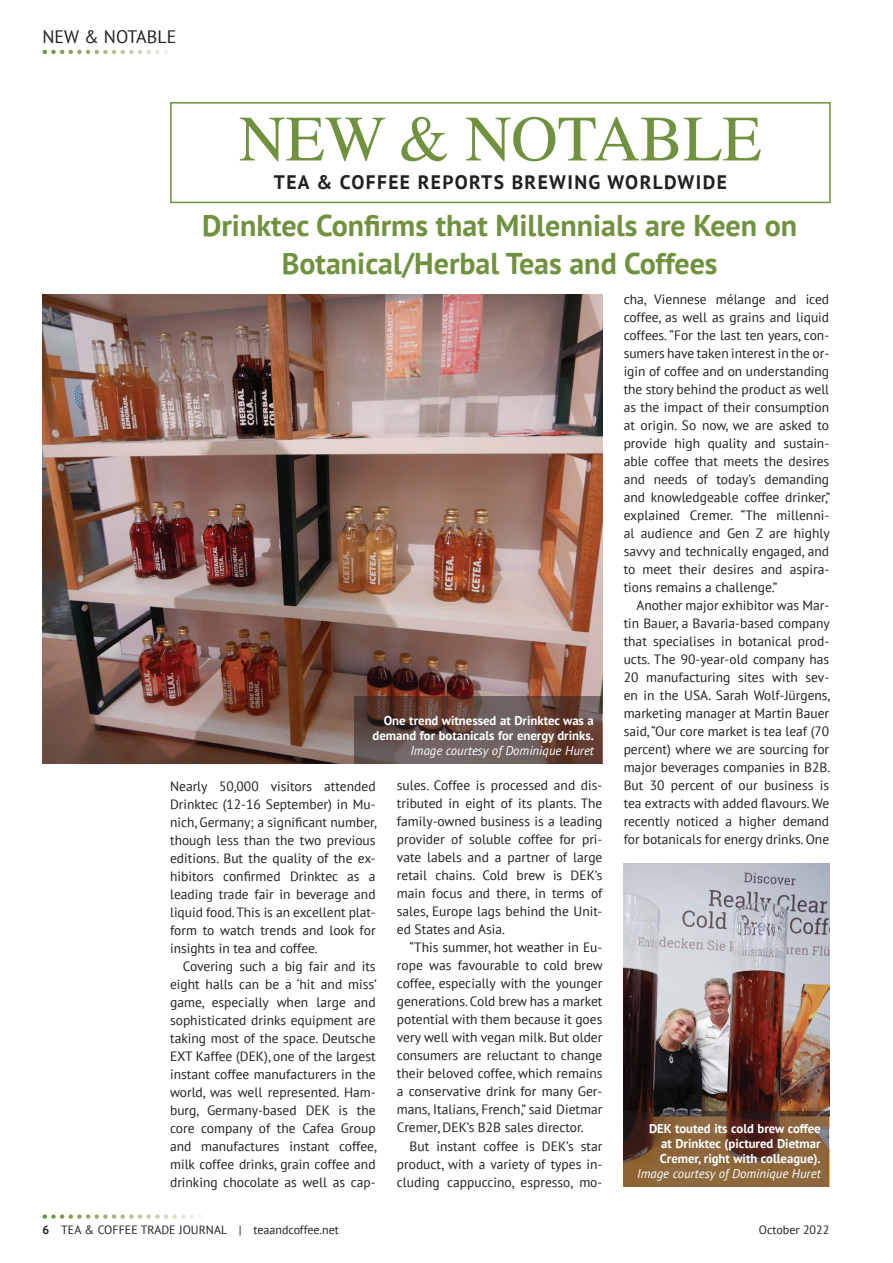
<style>
.page{position:relative;width:893px;height:1263px;background:#fff}
.page>*{position:absolute;margin:0;border:0;box-sizing:border-box;transform-origin:0 0}
.t1{font:64.5px "STIX General";color:#70923e}
.X-NEWS_HEADING{font:700 30px/37.5px "PT Sans";color:#70923e;text-align:center}
.t2{font:700 19.5px "PT Sans";letter-spacing:.07em;color:#231f20}
.t3{font:18px "PT Sans";color:#231f20}
.X-NEWS_COPY{font:13.5px/18px "PT Sans";color:#231f20;text-align:justify}
.F-Deck{font:700 12.75px/15px "PT Sans";color:#fff;text-align:right}
.t4{font:12px "PT Sans";color:#231f20}
.s1{font-weight:400;font-style:italic}
.s2{font-weight:700}
</style>
<div class="page">
<svg style="left:45px;top:50px;width:123px;height:4px"></svg>
<svg style="left:45px;top:1214px;width:158px;height:5px"></svg>
<div style="left:170px;top:102px;width:661px;height:101px;border:2px solid #70923e"></div>
<img style="left:624px;top:863px;width:205px;height:248px">
<img style="left:43px;top:294px;width:559px;height:469px">
<svg style="left:355px;top:696px;width:247px;height:67px;background:#634c45"></svg>
<svg style="left:624px;top:1111px;width:205px;height:75px;background:#775334"></svg>
<h3 class="t3" style="left:43px;top:25px;width:135px">NEW &amp; NOTABLE</h3>
<p class="t1" style="left:239px;top:94px;width:524px">NEW &amp; NOTABLE</p>
<p class="t2" style="left:274px;top:169px;width:454px">TEA &amp; COFFEE REPORTS BREWING WORLDWIDE</p>
<p class="X-NEWS_HEADING" style="left:202px;top:207px;width:597px">Drinktec Confirms that Millennials are Keen on<br>Botanical/Herbal Teas and Coffees</p>
<p class="F-Deck" style="left:373px;top:712px;width:223px">One trend witnessed at Drinktec was a demand for botanicals for energy drinks.<br><span class="s1">Image courtesy of Dominique Huret</span></p>
<p class="X-NEWS_COPY" style="left:170px;top:776px;width:208px">Nearly 50,000 visitors attended Drinktec (12-16 September) in Mu&shy;nich, Germany; a significant number, though less than the two previous editions. But the quality of the ex&shy;hibitors confirmed Drinktec as a leading trade fair in beverage and liquid food. This is an excellent plat&shy;form to watch trends and look for insights in tea and coffee.</p>
<p class="X-NEWS_COPY" style="left:170px;top:956px;width:208px;text-indent:13px">Covering such a big fair and its eight halls can be a ‘hit and miss’ game, especially when large and sophisticated drinks equipment are taking most of the space. Deutsche EXT Kaffee (DEK), one of the largest instant coffee manufacturers in the world, was well represented. Ham&shy;burg, Germany-based DEK is the core company of the Cafea Group and manufactures instant coffee, milk coffee drinks, grain coffee and drinking chocolate as well as cap-</p>
<p class="X-NEWS_COPY" style="left:397px;top:776px;width:207px">sules. Coffee is processed and dis&shy;tributed in eight of its plants. The family-owned business is a leading provider of soluble coffee for pri&shy;vate labels and a partner of large retail chains. Cold brew is DEK’s main focus and there, in terms of sales, Europe lags behind the Unit&shy;ed States and Asia.</p>
<p class="X-NEWS_COPY" style="left:397px;top:938px;width:207px;text-indent:13px">“This summer, hot weather in Eu&shy;rope was favourable to cold brew coffee, especially with the younger generations. Cold brew has a market potential with them because it goes very well with vegan milk. But older consumers are reluctant to change their beloved coffee, which remains a conservative drink for many Ger&shy;mans, Italians, French,” said Dietmar Cremer, DEK’s B2B sales director.</p>
<p class="X-NEWS_COPY" style="left:397px;top:1136px;width:207px;text-indent:13px">But instant coffee is DEK’s star product, with a variety of types in&shy;cluding cappuccino, espresso, mo-</p>
<p class="X-NEWS_COPY" style="left:624px;top:290px;width:208px">cha, Viennese mélange and iced coffee, as well as grains and liquid coffees. “For the last ten years, con&shy;sumers have taken interest in the or&shy;igin of coffee and on understanding the story behind the product as well as the impact of their consumption at origin. So now, we are asked to provide high quality and sustain&shy;able coffee that meets the desires and needs of today’s demanding and knowledgeable coffee drinker,” explained Cremer. “The millenni&shy;al audience and Gen Z are highly savvy and technically engaged, and to meet their desires and aspira&shy;tions remains a challenge.”</p>
<p class="X-NEWS_COPY" style="left:624px;top:596px;width:208px;text-indent:13px">Another major exhibitor was Mar&shy;tin Bauer, a Bavaria-based company that specialises in botanical prod&shy;ucts. The 90-year-old company has 20 manufacturing sites with sev&shy;en in the USA. Sarah Wolf-Jürgens, marketing manager at Martin Bauer said, “Our core market is tea leaf (70 percent) where we are sourcing for major beverages companies in B2B.<br>But 30 percent of our business is tea extracts with added flavours. We recently noticed a higher demand for botanicals for energy drinks. One</p>
<p class="F-Deck" style="left:637px;top:1121px;width:185px">DEK touted its cold brew coffee at Drinktec (pictured Dietmar<br>Cremer, right with colleague).<br><span class="s1">Image courtesy of Dominique Huret</span></p>
<p class="t4" style="left:43px;top:1222px;width:298px"><span class="s2">6</span> TEA &amp; COFFEE TRADE JOURNAL | teaandcoffee.net</p>
<p class="t4" style="left:759px;top:1222px;width:72px">October 2022</p>
</div>
